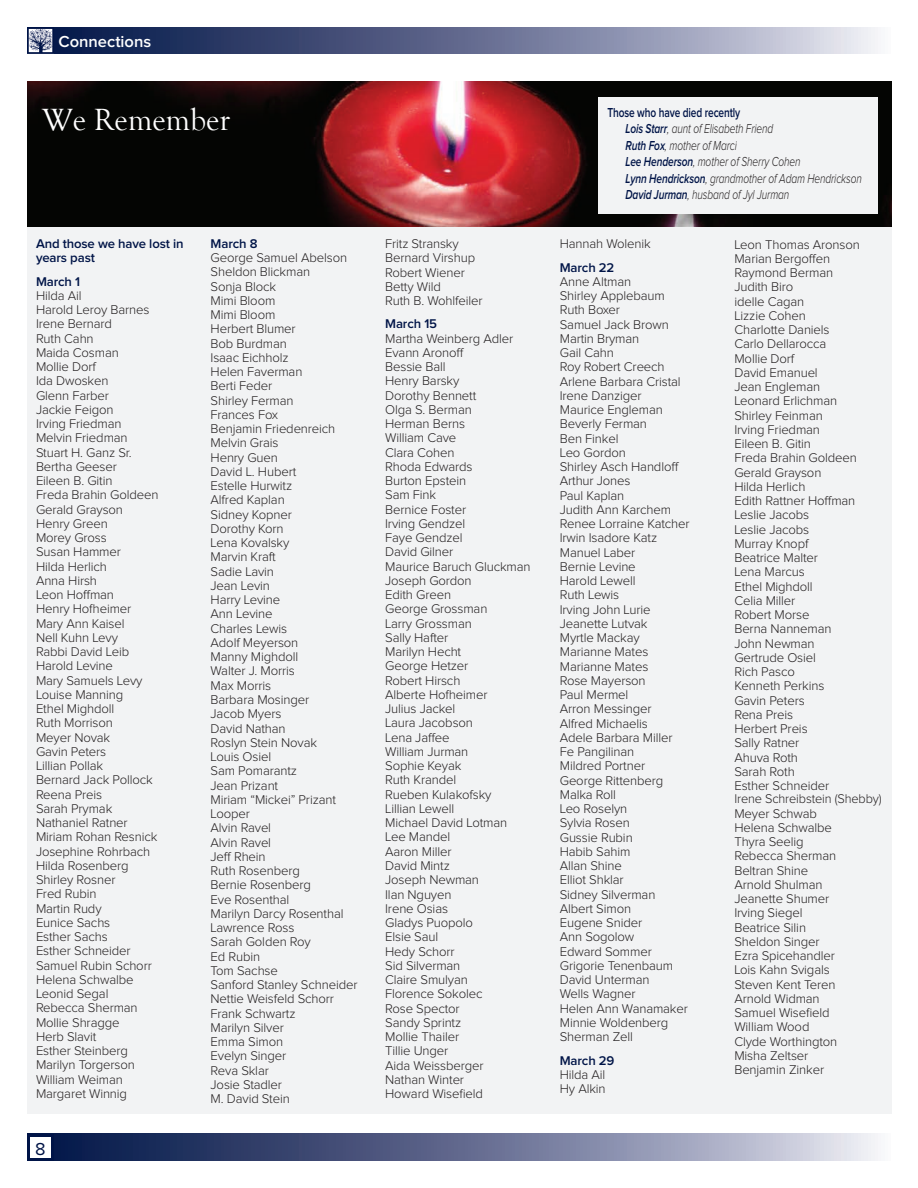
<style>
.page{position:relative;width:918px;height:1188px;background:#fff}
.page>*{position:absolute;margin:0;border:0;box-sizing:border-box;transform-origin:0 0}
.t1{font:31.5px "Goudy Old Style T";color:#fff}
.t2{font:18px "Proxima Nova";color:#001447}
.t3{font:600 16.5px "Proxima Nova";color:#fff}
.t4{font:italic 300 13.5px/16.5px "Proxima Nova";letter-spacing:-.01em;color:#231f20;scale:.75 1}
.t5{font:300 13.2px/14.2px "Proxima Nova";letter-spacing:-.01em;color:#231f20}
.t6{font:600 13.2px/14.5px "Proxima Nova";letter-spacing:-.01em;color:#001447}
.s1{font-weight:600;font-style:normal;color:#001447}
.s2{font-weight:600;color:#001447}
</style>
<div class="page">
<svg style="left:54px;top:1134px;width:824px;height:27px;background:#6a7395"></svg>
<svg style="left:54px;top:27px;width:824px;height:27px;background:#6a7395"></svg>
<svg style="left:27px;top:27px;width:27px;height:27px"></svg>
<div style="left:27px;top:1134px;width:27px;height:27px;border:3px solid #001447"></div>
<div style="left:27px;top:97px;width:864px;height:1017px;background:#f2f3f4"></div>
<img style="left:27px;top:81px;width:864px;height:146px">
<div style="left:598px;top:97px;width:280px;height:117px;background:#f2f3f4"></div>
<p class="t3" style="left:58px;top:34px;width:94px">Connections</p>
<h1 class="t1" style="left:42px;top:103px;width:190px">We Remember</h1>
<p class="t4" style="left:626px;top:105px;width:317px;text-indent:-18px"><span class="s1">Those who have died recently<br></span><span class="s2">Lois Starr</span>, aunt of Elisabeth Friend<br><span class="s2">Ruth Fox</span>, mother of Marci<br><span class="s2">Lee Henderson</span>, mother of Sherry Cohen<br><span class="s2">Lynn Hendrickson</span>, grandmother of Adam Hendrickson <span class="s2">David Jurman</span>, husband of Jyl Jurman</p>
<p class="t6" style="left:36px;top:237px;width:149px">And those we have lost in years past</p>
<p class="t6" style="left:36px;top:274px;width:46px">March 1</p>
<p class="t5" style="left:36px;top:289px;width:124px">Hilda Ail<br>Harold Leroy Barnes<br>Irene Bernard<br>Ruth Cahn<br>Maida Cosman<br>Mollie Dorf<br>Ida Dwosken<br>Glenn Farber<br>Jackie Feigon<br>Irving Friedman<br>Melvin Friedman<br>Stuart H. Ganz Sr.<br>Bertha Geeser<br>Eileen B. Gitin<br>Freda Brahin Goldeen<br>Gerald Grayson<br>Henry Green<br>Morey Gross<br>Susan Hammer<br>Hilda Herlich<br>Anna Hirsh<br>Leon Hoffman<br>Henry Hofheimer<br>Mary Ann Kaisel<br>Nell Kuhn Levy<br>Rabbi David Leib<br>Harold Levine<br>Mary Samuels Levy<br>Louise Manning<br>Ethel Mighdoll<br>Ruth Morrison<br>Meyer Novak<br>Gavin Peters<br>Lillian Pollak<br>Bernard Jack Pollock<br>Reena Preis<br>Sarah Prymak<br>Nathaniel Ratner<br>Miriam Rohan Resnick<br>Josephine Rohrbach<br>Hilda Rosenberg<br>Shirley Rosner<br>Fred Rubin<br>Martin Rudy<br>Eunice Sachs<br>Esther Sachs<br>Esther Schneider<br>Samuel Rubin Schorr<br>Helena Schwalbe<br>Leonid Segal<br>Rebecca Sherman<br>Mollie Shragge<br>Herb Slavit<br>Esther Steinberg<br>Marilyn Torgerson<br>William Weiman<br>Margaret Winnig</p>
<h2 class="t2" style="left:35px;top:1140px;width:12px">8</h2>
<p class="t6" style="left:211px;top:237px;width:48px">March 8</p>
<p class="t5" style="left:211px;top:251px;width:148px">George Samuel Abelson<br>Sheldon Blickman<br>Sonja Block<br>Mimi Bloom<br>Mimi Bloom<br>Herbert Blumer<br>Bob Burdman<br>Isaac Eichholz<br>Helen Faverman<br>Berti Feder<br>Shirley Ferman<br>Frances Fox<br>Benjamin Friedenreich<br>Melvin Grais<br>Henry Guen<br>David L. Hubert<br>Estelle Hurwitz<br>Alfred Kaplan<br>Sidney Kopner<br>Dorothy Korn<br>Lena Kovalsky<br>Marvin Kraft<br>Sadie Lavin<br>Jean Levin<br>Harry Levine<br>Ann Levine<br>Charles Lewis<br>Adolf Meyerson<br>Manny Mighdoll<br>Walter J. Morris<br>Max Morris<br>Barbara Mosinger<br>Jacob Myers<br>David Nathan<br>Roslyn Stein Novak<br>Louis Osiel<br>Sam Pomarantz<br>Jean Prizant<br>Miriam “Mickei” Prizant<br>Looper<br>Alvin Ravel<br>Alvin Ravel<br>Jeff Rhein<br>Ruth Rosenberg<br>Bernie Rosenberg<br>Eve Rosenthal<br>Marilyn Darcy Rosenthal<br>Lawrence Ross<br>Sarah Golden Roy<br>Ed Rubin<br>Tom Sachse<br>Sanford Stanley Schneider<br>Nettie Weisfeld Schorr<br>Frank Schwartz<br>Marilyn Silver<br>Emma Simon<br>Evelyn Singer<br>Reva Sklar<br>Josie Stadler<br>M. David Stein</p>
<p class="t5" style="left:385px;top:237px;width:99px">Fritz Stransky<br>Bernard Virshup<br>Robert Wiener<br>Betty Wild<br>Ruth B. Wohlfeiler</p>
<p class="t6" style="left:385px;top:317px;width:53px">March 15</p>
<p class="t5" style="left:385px;top:332px;width:147px">Martha Weinberg Adler<br>Evann Aronoff<br>Bessie Ball<br>Henry Barsky<br>Dorothy Bennett<br>Olga S. Berman<br>Herman Berns<br>William Cave<br>Clara Cohen<br>Rhoda Edwards<br>Burton Epstein<br>Sam Fink<br>Bernice Foster<br>Irving Gendzel<br>Faye Gendzel<br>David Gilner<br>Maurice Baruch Gluckman<br>Joseph Gordon<br>Edith Green<br>George Grossman<br>Larry Grossman<br>Sally Hafter<br>Marilyn Hecht<br>George Hetzer<br>Robert Hirsch<br>Alberte Hofheimer<br>Julius Jackel<br>Laura Jacobson<br>Lena Jaffee<br>William Jurman<br>Sophie Keyak<br>Ruth Krandel<br>Rueben Kulakofsky<br>Lillian Lewell<br>Michael David Lotman<br>Lee Mandel<br>Aaron Miller<br>David Mintz<br>Joseph Newman<br>Ilan Nguyen<br>Irene Osias<br>Gladys Puopolo<br>Elsie Saul<br>Hedy Schorr<br>Sid Silverman<br>Claire Smulyan<br>Florence Sokolec<br>Rose Spector<br>Sandy Sprintz<br>Mollie Thailer<br>Tillie Unger<br>Aida Weissberger<br>Nathan Winter<br>Howard Wisefield</p>
<p class="t5" style="left:560px;top:237px;width:92px">Hannah Wolenik</p>
<p class="t6" style="left:560px;top:260px;width:56px">March 22</p>
<p class="t5" style="left:560px;top:275px;width:131px">Anne Altman<br>Shirley Applebaum<br>Ruth Boxer<br>Samuel Jack Brown<br>Martin Bryman<br>Gail Cahn<br>Roy Robert Creech<br>Arlene Barbara Cristal<br>Irene Danziger<br>Maurice Engleman<br>Beverly Ferman<br>Ben Finkel<br>Leo Gordon<br>Shirley Asch Handloff<br>Arthur Jones<br>Paul Kaplan<br>Judith Ann Karchem<br>Renee Lorraine Katcher<br>Irwin Isadore Katz<br>Manuel Laber<br>Bernie Levine<br>Harold Lewell<br>Ruth Lewis<br>Irving John Lurie<br>Jeanette Lutvak<br>Myrtle Mackay<br>Marianne Mates<br>Marianne Mates<br>Rose Mayerson<br>Paul Mermel<br>Arron Messinger<br>Alfred Michaelis<br>Adele Barbara Miller<br>Fe Pangilinan<br>Mildred Portner<br>George Rittenberg<br>Malka Roll<br>Leo Roselyn<br>Sylvia Rosen<br>Gussie Rubin<br>Habib Sahim<br>Allan Shine<br>Elliot Shklar<br>Sidney Silverman<br>Albert Simon<br>Eugene Snider<br>Ann Sogolow<br>Edward Sommer<br>Grigorie Tenenbaum<br>David Unterman<br>Wells Wagner<br>Helen Ann Wanamaker<br>Minnie Woldenberg<br>Sherman Zell</p>
<p class="t6" style="left:560px;top:1053px;width:56px">March 29</p>
<p class="t5" style="left:560px;top:1068px;width:47px">Hilda Ail<br>Hy Alkin</p>
<p class="t5" style="left:734px;top:238px;width:149px">Leon Thomas Aronson<br>Marian Bergoffen<br>Raymond Berman<br>Judith Biro<br>idelle Cagan<br>Lizzie Cohen<br>Charlotte Daniels<br>Carlo Dellarocca<br>Mollie Dorf<br>David Emanuel<br>Jean Engleman<br>Leonard Erlichman<br>Shirley Feinman<br>Irving Friedman<br>Eileen B. Gitin<br>Freda Brahin Goldeen<br>Gerald Grayson<br>Hilda Herlich<br>Edith Rattner Hoffman<br>Leslie Jacobs<br>Leslie Jacobs<br>Murray Knopf<br>Beatrice Malter<br>Lena Marcus<br>Ethel Mighdoll<br>Celia Miller<br>Robert Morse<br>Berna Nanneman<br>John Newman<br>Gertrude Osiel<br>Rich Pasco<br>Kenneth Perkins<br>Gavin Peters<br>Rena Preis<br>Herbert Preis<br>Sally Ratner<br>Ahuva Roth<br>Sarah Roth<br>Esther Schneider<br>Irene Schreibstein (Shebby)<br>Meyer Schwab<br>Helena Schwalbe<br>Thyra Seelig<br>Rebecca Sherman<br>Beltran Shine<br>Arnold Shulman<br>Jeanette Shumer<br>Irving Siegel<br>Beatrice Silin<br>Sheldon Singer<br>Ezra Spicehandler<br>Lois Kahn Svigals<br>Steven Kent Teren<br>Arnold Widman<br>Samuel Wisefield<br>William Wood<br>Clyde Worthington<br>Misha Zeltser<br>Benjamin Zinker</p>
</div>
